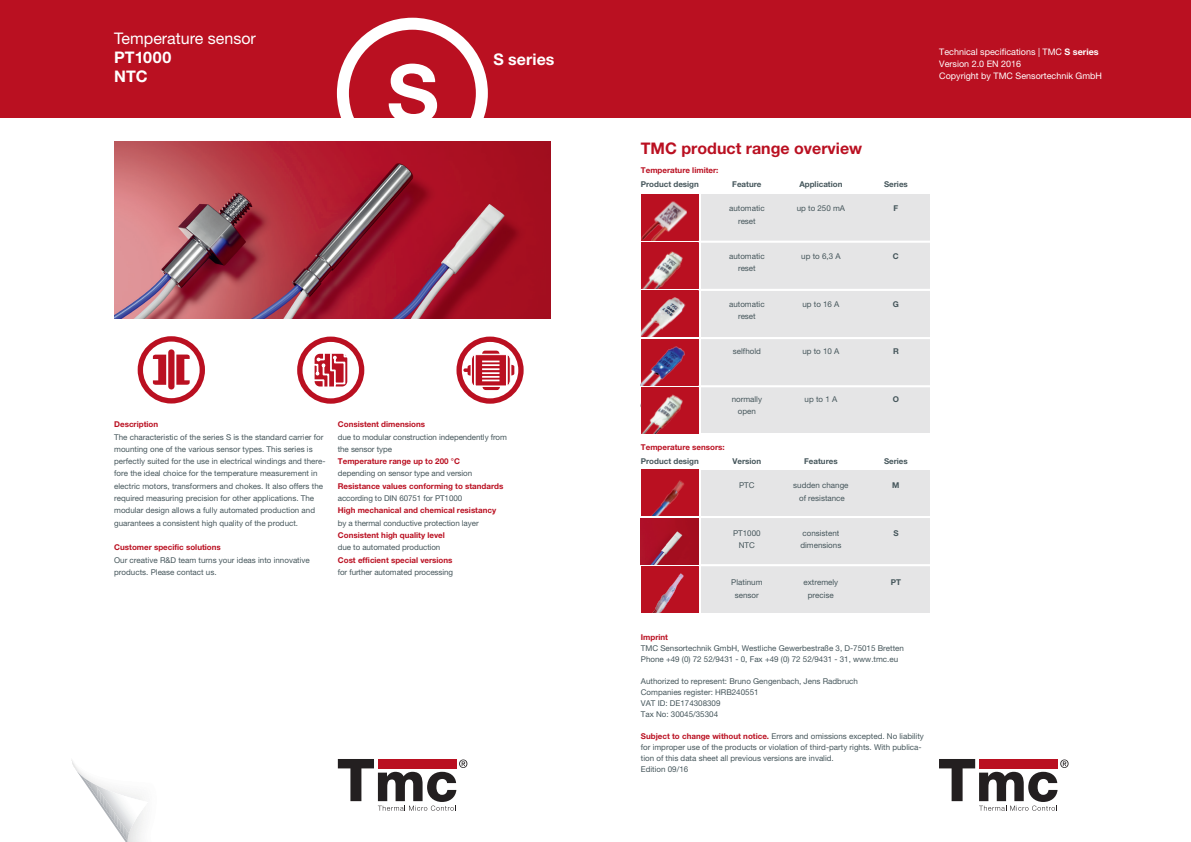
<style>
.page{position:relative;width:1191px;height:842px;background:#fff}
.page>*{position:absolute;margin:0;border:0;box-sizing:border-box;transform-origin:0 0}
.t1{font:700 80.5px "Helvetica Neue CE";color:#fff}
.t2{font:700 16px "Helvetica Neue CE";color:#ba1021}
.t3{font:16px "Helvetica Neue";color:#fff}
.t4{font:700 16px/19px "Helvetica Neue CE";color:#fff}
.t5{font:9px/12.3px "Helvetica Neue";color:#fff}
.t6{font:8px/12.3px "Helvetica Neue";color:#45565b}
.t7{font:700 8px "Helvetica Neue CE";color:#ba1021}
.t8{font:700 8px "Helvetica Neue CE";color:#45565b}
.s1{font-family:"Helvetica Neue CE";font-weight:700}
.s2{font-family:"Helvetica Neue CE";font-weight:700;color:#ba1021}
</style>
<div class="page">
<div style="left:0;top:0;width:1191px;height:117px;background:#ba1021"></div>
<svg style="left:338px;top:759px;width:129px;height:52px"></svg>
<div style="left:337px;top:18px;width:151px;height:151px;border:12px solid #fff;border-radius:50%"></div>
<img style="left:114px;top:142px;width:436px;height:177px">
<div style="left:297px;top:337px;width:67px;height:67px;border:5px solid #ba1021;border-radius:50%"></div>
<svg style="left:311px;top:350px;width:41px;height:41px"></svg>
<div style="left:456px;top:337px;width:67px;height:67px;border:5px solid #ba1021;border-radius:50%"></div>
<div style="left:475px;top:354px;width:32px;height:32px;background:#ba1021;border:1px solid #fff"></div>
<svg style="left:482px;top:387px;width:18px;height:3px"></svg>
<svg style="left:482px;top:351px;width:17px;height:3px"></svg>
<svg style="left:506px;top:354px;width:8px;height:33px"></svg>
<svg style="left:482px;top:361px;width:17px;height:20px"></svg>
<svg style="left:463px;top:354px;width:11px;height:33px"></svg>
<div style="left:168px;top:349px;width:6px;height:40px;background:#ba1021;border-radius:3px"></div>
<div style="left:138px;top:336px;width:67px;height:67px;border:5px solid #ba1021;border-radius:50%"></div>
<svg style="left:176px;top:354px;width:14px;height:31px"></svg>
<svg style="left:153px;top:354px;width:13px;height:31px"></svg>
<svg style="left:71px;top:760px;width:73px;height:82px"></svg>
<img style="left:122px;top:795px;width:22px;height:22px">
<svg style="left:939px;top:759px;width:129px;height:52px"></svg>
<div style="left:701px;top:195px;width:228px;height:238px;background:#e5e5e6"></div>
<div style="left:701px;top:470px;width:228px;height:142px;background:#e5e5e6"></div>
<img style="left:641px;top:195px;width:57px;height:46px">
<img style="left:641px;top:566px;width:57px;height:46px">
<img style="left:641px;top:243px;width:57px;height:46px">
<img style="left:641px;top:291px;width:57px;height:46px">
<img style="left:641px;top:339px;width:57px;height:46px">
<img style="left:641px;top:387px;width:57px;height:46px">
<img style="left:641px;top:470px;width:57px;height:46px">
<hr style="left:698px;top:241px;width:241px;height:2px;background:#fff">
<hr style="left:698px;top:516px;width:241px;height:2px;background:#fff">
<hr style="left:698px;top:289px;width:241px;height:2px;background:#fff">
<hr style="left:698px;top:564px;width:241px;height:2px;background:#fff">
<hr style="left:698px;top:337px;width:241px;height:2px;background:#fff">
<hr style="left:698px;top:385px;width:241px;height:2px;background:#fff">
<svg style="left:641px;top:518px;width:57px;height:46px;background:#a91e31"></svg>
<h2 class="t3" style="left:114px;top:29px;width:143px">Temperature sensor</h2>
<h2 class="t4" style="left:114px;top:48px;width:58px">PT1000<br>NTC</h2>
<h1 class="t1" style="left:387px;top:44px;width:54px">S</h1>
<h2 class="t4" style="left:493px;top:50px;width:63px">S series</h2>
<p class="t5" style="left:939px;top:45px;width:164px">Technical specifications | TMC <span class="s1">S series<br></span>Version 2.0 EN 2016<br>Copyright by TMC Sensortechnik GmbH</p>
<h2 class="t2" style="left:641px;top:138px;width:223px">TMC product range overview</h2>
<p class="t7" style="left:641px;top:165px;width:79px">Temperature limiter:</p>
<p class="t8" style="left:641px;top:179px;width:60px">Product design</p>
<p class="t8" style="left:732px;top:179px;width:31px">Feature</p>
<p class="t8" style="left:799px;top:179px;width:45px">Application</p>
<p class="t8" style="left:884px;top:179px;width:25px">Series</p>
<p class="t6" style="left:729px;top:202px;width:37px">automatic</p>
<p class="t6" style="left:796px;top:202px;width:50px">up to 250 mA</p>
<p class="t8" style="left:893px;top:204px;width:6px">F</p>
<p class="t6" style="left:738px;top:215px;width:19px">reset</p>
<p class="t6" style="left:729px;top:250px;width:37px">automatic</p>
<p class="t6" style="left:801px;top:250px;width:41px">up to 6,3 A</p>
<p class="t8" style="left:893px;top:251px;width:7px">C</p>
<p class="t6" style="left:738px;top:262px;width:19px">reset</p>
<p class="t6" style="left:729px;top:298px;width:37px">automatic</p>
<p class="t6" style="left:802px;top:298px;width:39px">up to 16 A</p>
<p class="t8" style="left:893px;top:299px;width:8px">G</p>
<p class="t6" style="left:738px;top:310px;width:19px">reset</p>
<p class="t6" style="left:733px;top:345px;width:29px">selfhold</p>
<p class="t6" style="left:802px;top:345px;width:39px">up to 10 A</p>
<p class="t8" style="left:893px;top:347px;width:7px">R</p>
<p class="t7" style="left:114px;top:419px;width:45px">Description</p>
<p class="t6" style="left:114px;top:430px;width:213px">The characteristic of the series S is the standard carrier for mounting one of the various sensor types. This series is perfectly suited for the use in electrical windings and there&shy;fore the ideal choice for the temperature measurement in electric motors, transformers and chokes. It also offers the required measuring precision for other applications. The modular design allows a fully automated production and guarantees a consistent high quality of the product.</p>
<p class="t7" style="left:114px;top:543px;width:108px">Customer specific solutions</p>
<p class="t6" style="left:114px;top:554px;width:197px">Our creative R&amp;D team turns your ideas into innovative products. Please contact us.</p>
<p class="t7" style="left:338px;top:419px;width:89px">Consistent dimensions</p>
<p class="t6" style="left:338px;top:430px;width:171px">due to modular construction independently from the sensor type</p>
<p class="t7" style="left:338px;top:456px;width:124px">Temperature range up to 200 °C</p>
<p class="t6" style="left:338px;top:467px;width:136px">depending on sensor type and version</p>
<p class="t7" style="left:338px;top:481px;width:167px">Resistance values conforming to standards</p>
<p class="t6" style="left:338px;top:492px;width:126px">according to DIN 60751 for PT1000</p>
<p class="t7" style="left:338px;top:506px;width:160px">High mechanical and chemical resistancy</p>
<p class="t6" style="left:338px;top:517px;width:142px">by a thermal conductive protection layer</p>
<p class="t7" style="left:338px;top:530px;width:109px">Consistent high quality level</p>
<p class="t6" style="left:338px;top:541px;width:104px">due to automated production</p>
<p class="t7" style="left:338px;top:555px;width:116px">Cost efficient special versions</p>
<p class="t6" style="left:338px;top:566px;width:117px">for further automated processing</p>
<p class="t6" style="left:731px;top:393px;width:32px">normally</p>
<p class="t6" style="left:804px;top:393px;width:34px">up to 1 A</p>
<p class="t8" style="left:893px;top:394px;width:8px">O</p>
<p class="t6" style="left:738px;top:405px;width:20px">open</p>
<p class="t7" style="left:641px;top:442px;width:85px">Temperature sensors:</p>
<p class="t8" style="left:641px;top:456px;width:60px">Product design</p>
<p class="t8" style="left:732px;top:456px;width:30px">Version</p>
<p class="t8" style="left:804px;top:456px;width:35px">Features</p>
<p class="t8" style="left:884px;top:456px;width:25px">Series</p>
<p class="t6" style="left:739px;top:479px;width:17px">PTC</p>
<p class="t6" style="left:793px;top:479px;width:57px">sudden change</p>
<p class="t8" style="left:892px;top:481px;width:9px">M</p>
<p class="t6" style="left:799px;top:492px;width:47px">of resistance</p>
<p class="t6" style="left:733px;top:527px;width:29px">PT1000</p>
<p class="t6" style="left:802px;top:527px;width:38px">consistent</p>
<p class="t8" style="left:893px;top:528px;width:7px">S</p>
<p class="t6" style="left:739px;top:539px;width:18px">NTC</p>
<p class="t6" style="left:800px;top:539px;width:42px">dimensions</p>
<p class="t6" style="left:731px;top:576px;width:33px">Platinum</p>
<p class="t6" style="left:803px;top:576px;width:36px">extremely</p>
<p class="t8" style="left:890px;top:578px;width:12px">PT</p>
<p class="t6" style="left:735px;top:589px;width:25px">sensor</p>
<p class="t6" style="left:808px;top:589px;width:28px">precise</p>
<p class="t7" style="left:641px;top:632px;width:29px">Imprint</p>
<p class="t6" style="left:641px;top:643px;width:265px;line-height:11px">TMC Sensortechnik GmbH, Westliche Gewerbestraße 3, D-75015 Bretten<br>Phone +49 (0) 72 52/9431 - 0, Fax +49 (0) 72 52/9431 - 31, www.tmc.eu</p>
<p class="t6" style="left:641px;top:676px;width:218px;line-height:11px">Authorized to represent: Bruno Gengenbach, Jens Radbruch<br>Companies register: HRB240551<br>VAT ID: DE174308309<br>Tax No: 30045/35304</p>
<p class="t6" style="left:641px;top:731px;width:284px;line-height:11px"><span class="s2">Subject to change without notice.</span> Errors and omissions excepted. No liability for improper use of the products or violation of third-party rights. With publica&shy;tion of this data sheet all previous versions are invalid.<br>Edition 09/16</p>
</div>
